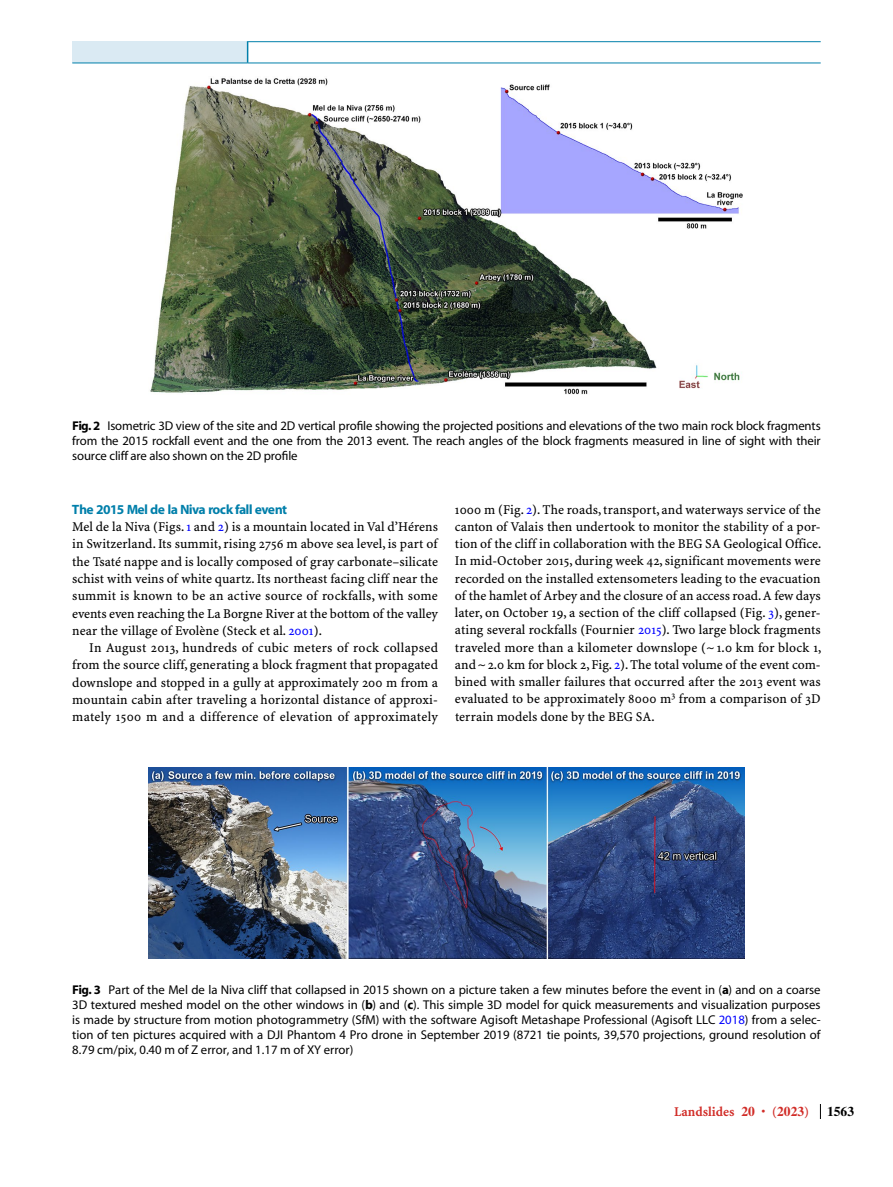
<style>
.page{position:relative;width:893px;height:1187px;background:#fff}
.page>*{position:absolute;margin:0;border:0;box-sizing:border-box;transform-origin:0 0}
.t1{font:13.5px/17.2px "S Minion Plus";letter-spacing:.005em;color:#000;text-align:justify}
.t2{font:700 13.5px "S Myriad";color:#007faa}
.t3{font:700 13.5px "S Minion Plus";color:#d12d28}
.t4{font:700 13.5px "STIX";color:#d12d28}
.t5{font:700 13.5px "STIX";color:#000}
.t6{font:12.75px/15px "S Myriad";letter-spacing:-.005em;color:#000;text-align:justify}
.s1{font-weight:700}
.s2{color:#00f}
.s3{font-family:"STIX"}
.s4{font-family:"S Minion Plus";font-weight:400}
</style>
<div class="page">
<svg style="left:820px;top:1104px;width:1px;height:14px"></svg>
<div style="left:72px;top:42px;width:176px;height:21px;background:#daeaf3"></div>
<svg style="left:247px;top:42px;width:1px;height:21px"></svg>
<hr style="left:72px;top:63px;width:176px;height:1px;background:#007faa">
<hr style="left:247px;top:41px;width:574px;height:1px;background:#007faa">
<hr style="left:248px;top:63px;width:573px;height:1px;background:#007faa">
<img style="left:150px;top:78px;width:593px;height:317px">
<img style="left:149px;top:767px;width:595px;height:191px">
<p class="t6" style="left:72px;top:419px;width:750px"><span class="s1">Fig. 2</span> Isometric 3D view of the site and 2D vertical profile showing the projected positions and elevations of the two main rock block fragments from the 2015 rockfall event and the one from the 2013 event. The reach angles of the block fragments measured in line of sight with their source cliff are also shown on the 2D profile</p>
<p class="t2" style="left:72px;top:502px;width:216px">The 2015 Mel de la Niva rock fall event</p>
<p class="t1" style="left:72px;top:518px;width:367px">Mel de la Niva (Figs.<span class="s2">1</span> and <span class="s2">2</span>) is a mountain located in Val d’Hérens in Switzerland. Its summit, rising 2756 m above sea level, is part of the Tsaté nappe and is locally composed of gray carbonate–silicate schist with veins of white quartz. Its northeast facing cliff near the summit is known to be an active source of rockfalls, with some events even reaching the La Borgne River at the bottom of the valley near the village of Evolène (Steck et al. <span class="s2">2001</span>).</p>
<p class="t1" style="left:72px;top:639px;width:367px;text-indent:17px">In August 2013, hundreds of cubic meters of rock collapsed from the source cliff, generating a block fragment that propagated downslope and stopped in a gully at approximately 200 m from a mountain cabin after traveling a horizontal distance of approxi&shy;mately 1500 m and a difference of elevation of approximately</p>
<p class="t1" style="left:455px;top:501px;width:368px">1000 m (Fig. <span class="s2">2</span>). The roads, transport, and waterways service of the canton of Valais then undertook to monitor the stability of a por&shy;tion of the cliff in collaboration with the BEG SA Geological Office.<br>In mid-October 2015, during week 42, significant movements were recorded on the installed extensometers leading to the evacuation of the hamlet of Arbey and the closure of an access road. A few days later, on October 19, a section of the cliff collapsed (Fig. <span class="s2">3</span>), gener&shy;ating several rockfalls (Fournier <span class="s2">2015</span>). Two large block fragments traveled more than a kilometer downslope (~1.0 km for block 1, and~2.0 km for block 2, Fig. <span class="s2">2</span>). The total volume of the event com&shy;bined with smaller failures that occurred after the 2013 event was evaluated to be approximately 8000 m<sup>3</sup> from a comparison of 3D terrain models done by the BEG SA.</p>
<p class="t6" style="left:72px;top:982px;width:750px"><span class="s1">Fig. 3</span> Part of the Mel de la Niva cliff that collapsed in 2015 shown on a picture taken a few minutes before the event in (<span class="s1">a</span>) and on a coarse 3D textured meshed model on the other windows in (<span class="s1">b</span>) and (<span class="s1">c</span>). This simple 3D model for quick measurements and visualization purposes is made by structure from motion photogrammetry (SfM) with the software Agisoft Metashape Professional (Agisoft LLC <span class="s2">2018</span>) from a selec&shy;tion of ten pictures acquired with a DJI Phantom 4 Pro drone in September 2019 (8721 tie points, 39,570 projections, ground resolution of 8.79 cm/pix, 0.40 m of Z error, and 1.17 m of XY error)</p>
<p class="t3" style="left:674px;top:1103px;width:82px">Landslides <span class="s3">20</span></p>
<p class="t5" style="left:827px;top:1103px;width:28px">1563</p>
<p class="t4" style="left:762px;top:1102px;width:49px"><sup>•</sup> <span class="s4">(</span>2023<span class="s4">)</span></p>
</div>
